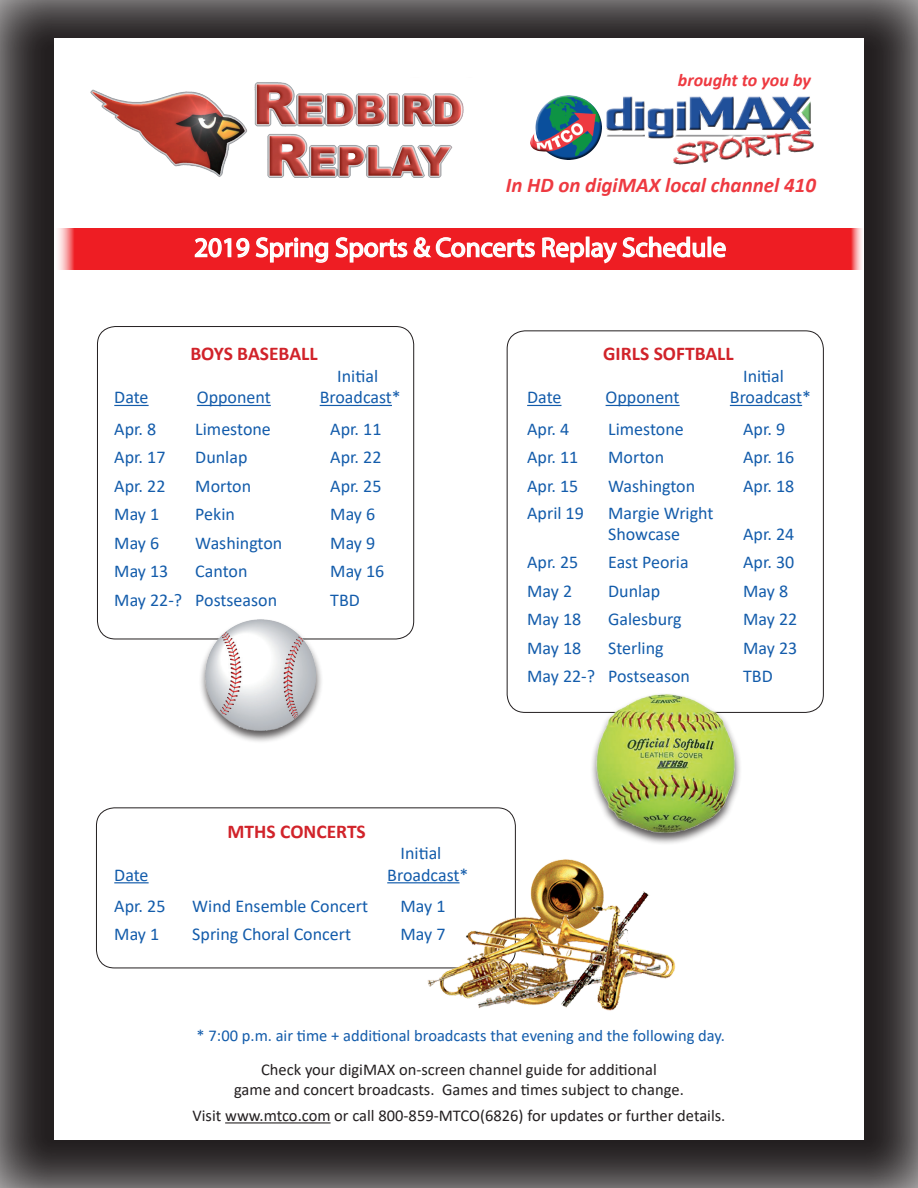
<style>
.page{position:relative;width:918px;height:1188px;background:#fff}
.page>*{position:absolute;margin:0;border:0;box-sizing:border-box;transform-origin:0 0}
.t1{font:27px "Myriad Pro";color:#fff}
.t2{font:italic 700 21px "Calibri";color:#ee3a41}
.Body{font:700 19.5px "Calibri";color:#d1232a}
.Body-2{font:18px "Calibri";color:#135cab}
.t3{font:italic 700 18px "Calibri";color:#ee3a41}
.t4{font:16.5px "Calibri";color:#231f20}
.t5{font:16.5px "Calibri";color:#135cab}
</style>
<div class="page">
<div style="left:0;top:0;width:918px;height:1188px;background:#fff;opacity:.77"></div>
<div style="left:54px;top:39px;width:810px;height:1101px;background:#fff"></div>
<img style="left:90px;top:82px;width:374px;height:95px">
<hr style="left:225px;top:1122px;width:106px;height:1px;background:#231f20">
<div style="left:604px;top:96px;width:212px;height:71px;background:#231f20;opacity:.75"></div>
<div style="left:97px;top:326px;width:317px;height:313px;border:1px solid #231f20;border-radius:18px"></div>
<div style="left:530px;top:94px;width:71px;height:53px;background:#fff;opacity:.75"></div>
<div style="left:530px;top:106px;width:72px;height:54px;background:#231f20;opacity:.75"></div>
<hr style="left:114px;top:405px;width:35px;height:1px;background:#135cab">
<hr style="left:197px;top:405px;width:74px;height:1px;background:#135cab">
<hr style="left:320px;top:405px;width:72px;height:1px;background:#135cab">
<hr style="left:527px;top:405px;width:35px;height:1px;background:#135cab">
<hr style="left:606px;top:405px;width:74px;height:1px;background:#135cab">
<hr style="left:730px;top:405px;width:72px;height:1px;background:#135cab">
<div style="left:96px;top:807px;width:420px;height:161px;border:1px solid #231f20;border-radius:18px"></div>
<hr style="left:114px;top:882px;width:35px;height:1px;background:#135cab">
<hr style="left:387px;top:882px;width:73px;height:1px;background:#135cab">
<div style="left:590px;top:693px;width:152px;height:153px;background:#231f20;opacity:.75"></div>
<img style="left:596px;top:694px;width:138px;height:138px">
<div style="left:199px;top:618px;width:125px;height:126px;background:#231f20;opacity:.75"></div>
<img style="left:205px;top:620px;width:110px;height:110px">
<div style="left:54px;top:228px;width:810px;height:42px;background:#ee1d23"></div>
<svg style="left:194px;top:237px;width:341px;height:26px"></svg>
<svg style="left:542px;top:236px;width:164px;height:28px"></svg>
<div style="left:708px;top:237px;width:3px;height:20px;border:2px solid #fff"></div>
<svg style="left:713px;top:242px;width:13px;height:16px"></svg>
<img style="left:426px;top:853px;width:250px;height:158px">
<p class="t3" style="left:678px;top:67px;width:134px">brought to you by</p>
<p class="t2" style="left:506px;top:170px;width:312px">In HD on digiMAX local channel 410</p>
<p class="t1" style="left:194px;top:231px;width:533px">2019 Spring Sports &amp; Concerts Replay Schedule</p>
<p class="Body" style="left:190px;top:340px;width:129px">BOYS BASEBALL</p>
<p class="Body-2" style="left:337px;top:363px;width:42px">Initial</p>
<p class="Body-2" style="left:114px;top:385px;width:36px">Date</p>
<p class="Body-2" style="left:197px;top:385px;width:76px">Opponent</p>
<p class="Body-2" style="left:320px;top:385px;width:83px">Broadcast*</p>
<p class="Body-2" style="left:114px;top:416px;width:44px">Apr. 8</p>
<p class="Body-2" style="left:195px;top:416px;width:77px">Limestone</p>
<p class="Body-2" style="left:330px;top:416px;width:53px">Apr. 11</p>
<p class="Body-2" style="left:114px;top:445px;width:53px">Apr. 17</p>
<p class="Body-2" style="left:195px;top:445px;width:54px">Dunlap</p>
<p class="Body-2" style="left:330px;top:445px;width:53px">Apr. 22</p>
<p class="Body-2" style="left:114px;top:473px;width:53px">Apr. 22</p>
<p class="Body-2" style="left:195px;top:473px;width:57px">Morton</p>
<p class="Body-2" style="left:330px;top:473px;width:53px">Apr. 25</p>
<p class="Body-2" style="left:114px;top:502px;width:47px">May 1</p>
<p class="Body-2" style="left:195px;top:502px;width:41px">Pekin</p>
<p class="Body-2" style="left:330px;top:502px;width:47px">May 6</p>
<p class="Body-2" style="left:114px;top:530px;width:47px">May 6</p>
<p class="Body-2" style="left:195px;top:530px;width:89px">Washington</p>
<p class="Body-2" style="left:330px;top:530px;width:47px">May 9</p>
<p class="Body-2" style="left:114px;top:559px;width:56px">May 13</p>
<p class="Body-2" style="left:195px;top:559px;width:54px">Canton</p>
<p class="Body-2" style="left:330px;top:559px;width:56px">May 16</p>
<p class="Body-2" style="left:114px;top:587px;width:164px">May 22-? Postseason</p>
<p class="Body-2" style="left:330px;top:587px;width:31px">TBD</p>
<p class="Body" style="left:228px;top:817px;width:140px">MTHS CONCERTS</p>
<p class="Body-2" style="left:401px;top:841px;width:42px">Initial</p>
<p class="Body-2" style="left:114px;top:862px;width:36px">Date</p>
<p class="Body-2" style="left:387px;top:862px;width:83px">Broadcast*</p>
<p class="Body-2" style="left:114px;top:894px;width:53px">Apr. 25</p>
<p class="Body-2" style="left:192px;top:894px;width:177px">Wind Ensemble Concert</p>
<p class="Body-2" style="left:401px;top:894px;width:47px">May 1</p>
<p class="Body-2" style="left:114px;top:922px;width:47px">May 1</p>
<p class="Body-2" style="left:192px;top:922px;width:160px">Spring Choral Concert</p>
<p class="Body-2" style="left:401px;top:922px;width:47px">May 7</p>
<p class="Body" style="left:603px;top:340px;width:132px">GIRLS SOFTBALL</p>
<p class="Body-2" style="left:743px;top:363px;width:42px">Initial</p>
<p class="Body-2" style="left:527px;top:385px;width:36px">Date</p>
<p class="Body-2" style="left:606px;top:385px;width:76px">Opponent</p>
<p class="Body-2" style="left:730px;top:385px;width:83px">Broadcast*</p>
<p class="Body-2" style="left:527px;top:416px;width:44px">Apr. 4</p>
<p class="Body-2" style="left:608px;top:416px;width:77px">Limestone</p>
<p class="Body-2" style="left:743px;top:416px;width:44px">Apr. 9</p>
<p class="Body-2" style="left:527px;top:445px;width:53px">Apr. 11</p>
<p class="Body-2" style="left:608px;top:445px;width:57px">Morton</p>
<p class="Body-2" style="left:743px;top:445px;width:53px">Apr. 16</p>
<p class="Body-2" style="left:527px;top:473px;width:53px">Apr. 15</p>
<p class="Body-2" style="left:608px;top:473px;width:89px">Washington</p>
<p class="Body-2" style="left:743px;top:473px;width:53px">Apr. 18</p>
<p class="Body-2" style="left:527px;top:500px;width:58px">April 19</p>
<p class="Body-2" style="left:608px;top:500px;width:107px">Margie Wright</p>
<p class="Body-2" style="left:608px;top:521px;width:73px">Showcase</p>
<p class="Body-2" style="left:743px;top:521px;width:53px">Apr. 24</p>
<p class="Body-2" style="left:527px;top:550px;width:53px">Apr. 25</p>
<p class="Body-2" style="left:608px;top:550px;width:82px">East Peoria</p>
<p class="Body-2" style="left:743px;top:550px;width:53px">Apr. 30</p>
<p class="Body-2" style="left:527px;top:578px;width:47px">May 2</p>
<p class="Body-2" style="left:608px;top:578px;width:54px">Dunlap</p>
<p class="Body-2" style="left:743px;top:578px;width:47px">May 8</p>
<p class="Body-2" style="left:527px;top:607px;width:56px">May 18</p>
<p class="Body-2" style="left:608px;top:607px;width:75px">Galesburg</p>
<p class="Body-2" style="left:743px;top:607px;width:56px">May 22</p>
<p class="Body-2" style="left:527px;top:635px;width:56px">May 18</p>
<p class="Body-2" style="left:608px;top:635px;width:57px">Sterling</p>
<p class="Body-2" style="left:743px;top:635px;width:56px">May 23</p>
<p class="Body-2" style="left:527px;top:664px;width:164px">May 22-? Postseason</p>
<p class="Body-2" style="left:743px;top:664px;width:31px">TBD</p>
<p class="t5" style="left:197px;top:1024px;width:530px">* 7:00 p.m. air time + additional broadcasts that evening and the following day.</p>
<p class="t4" style="left:261px;top:1058px;width:397px">Check your digiMAX on-screen channel guide for additional</p>
<p class="t4" style="left:234px;top:1078px;width:451px">game and concert broadcasts. Games and times subject to change.</p>
<p class="t4" style="left:193px;top:1104px;width:534px">Visit www.mtco.com or call 800-859-MTCO(6826) for updates or further details.</p>
</div>
